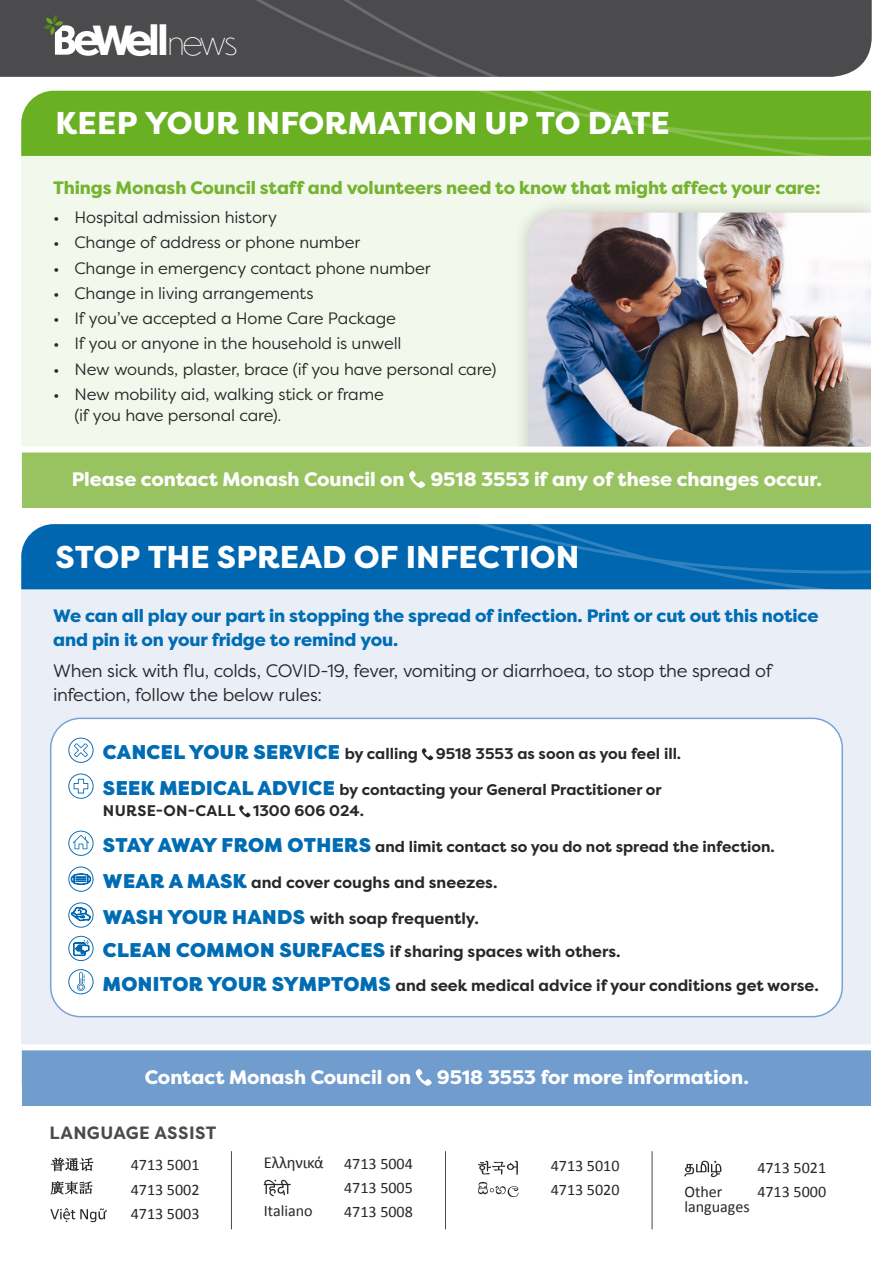
<style>
.page{position:relative;width:893px;height:1263px;background:#fff}
.page>*{position:absolute;margin:0;border:0;box-sizing:border-box;transform-origin:0 0}
.t1{font:700 39.3px "Dunbar Tall";color:#fff}
.t2{font:800 31.5px "Filson Pro";color:#fff}
.t3{font:800 19.5px "Filson Pro";color:#fff}
.t4{font:800 18px/23.2px "Filson Pro";letter-spacing:-.005em;color:#006cb3}
.t5{font:18px/23.2px "Filson Pro";letter-spacing:-.015em;color:#282829}
.t6{font:800 18px "Filson Pro";letter-spacing:-.005em;color:#74b431}
.t7{font:700 17.7px "Filson Pro";letter-spacing:.02em;color:#4b4b4d}
.t8{font:16.65px "Calibri";letter-spacing:-.01em;color:#282829}
.t9{font:16.5px/21px "Filson Pro";letter-spacing:-.01em;color:#282829}
.t10{font:700 16.05px/33.3px "Filson Pro";color:#282829}
.t11{font:16.05px/24.2px "Calibri";color:#282829}
.t12{font:700 15.45px/21.1px "Filson Pro";color:#282829}
.s1{font-weight:200;font-size:29.85px}
.s2{font-weight:900;font-size:19.95px;color:#006cb3}
.s3{font-size:16.05px}
</style>
<div class="page">
<div style="left:0;top:0;width:872px;height:77px;background:#4b4b4d"></div>
<svg style="left:44px;top:15px;width:55px;height:41px"></svg>
<div style="left:21px;top:133px;width:851px;height:346px;background:#f3f8ec"></div>
<div style="left:512px;top:196px;width:376px;height:284px;background:#000;opacity:.2"></div>
<img style="left:528px;top:213px;width:344px;height:233px">
<div style="left:21px;top:91px;width:335px;height:65px;background:#6ab023"></div>
<svg style="left:356px;top:91px;width:516px;height:65px;background:#6bb025"></svg>
<div style="left:22px;top:451px;width:850px;height:57px;background:#98c360"></div>
<svg style="left:409px;top:471px;width:17px;height:17px"></svg>
<div style="left:17px;top:446px;width:865px;height:6px;background:#fff"></div>
<div style="left:21px;top:566px;width:851px;height:519px;background:#eaeef7"></div>
<div style="left:21px;top:524px;width:335px;height:65px;background:#0066af"></div>
<svg style="left:356px;top:524px;width:516px;height:65px;background:#0367af"></svg>
<div style="left:22px;top:1049px;width:850px;height:57px;background:#709cce"></div>
<svg style="left:416px;top:1069px;width:16px;height:17px"></svg>
<div style="left:17px;top:1044px;width:865px;height:6px;background:#fff"></div>
<div style="left:51px;top:718px;width:791px;height:299px;background:#fff;border-radius:30px"></div>
<div style="left:50px;top:718px;width:793px;height:299px;border:2px solid #7ba2d1;border-radius:30px"></div>
<hr style="left:231px;top:1151px;width:1px;height:78px;background:#4b4b4d">
<hr style="left:445px;top:1151px;width:1px;height:78px;background:#4b4b4d">
<hr style="left:652px;top:1151px;width:1px;height:78px;background:#4b4b4d">
<svg style="left:264px;top:1179px;width:27px;height:17px"></svg>
<svg style="left:478px;top:1161px;width:40px;height:14px"></svg>
<svg style="left:478px;top:1182px;width:40px;height:15px"></svg>
<svg style="left:684px;top:1161px;width:37px;height:16px"></svg>
<svg style="left:50px;top:1157px;width:44px;height:14px"></svg>
<svg style="left:50px;top:1181px;width:43px;height:14px"></svg>
<svg style="left:50px;top:1208px;width:57px;height:14px"></svg>
<svg style="left:68px;top:738px;width:26px;height:25px"></svg>
<svg style="left:422px;top:748px;width:12px;height:12px"></svg>
<svg style="left:68px;top:773px;width:26px;height:26px"></svg>
<svg style="left:239px;top:805px;width:12px;height:12px"></svg>
<svg style="left:68px;top:831px;width:26px;height:25px"></svg>
<svg style="left:68px;top:866px;width:26px;height:26px"></svg>
<svg style="left:68px;top:902px;width:26px;height:26px"></svg>
<svg style="left:68px;top:936px;width:26px;height:25px"></svg>
<svg style="left:68px;top:969px;width:26px;height:25px"></svg>
<div style="left:872px;top:89px;width:21px;height:1174px;background:#fff"></div>
<h1 class="t1" style="left:93px;top:11px;width:146px">Well<span class="s1">news</span></h1>
<h2 class="t2" style="left:56px;top:103px;width:616px">KEEP YOUR INFORMATION UP TO DATE</h2>
<p class="t6" style="left:53px;top:176px;width:769px">Things Monash Council staff and volunteers need to know that might affect your care:</p>
<p class="t9" style="left:53px;top:206px;width:225px">• Hospital admission history</p>
<p class="t9" style="left:53px;top:232px;width:309px">• Change of address or phone number</p>
<p class="t9" style="left:53px;top:257px;width:379px">• Change in emergency contact phone number</p>
<p class="t9" style="left:53px;top:282px;width:262px">• Change in living arrangements</p>
<p class="t9" style="left:53px;top:307px;width:344px">• If you’ve accepted a Home Care Package</p>
<p class="t9" style="left:53px;top:333px;width:350px">• If you or anyone in the household is unwell</p>
<p class="t9" style="left:53px;top:358px;width:445px">• New wounds, plaster, brace (if you have personal care)</p>
<p class="t9" style="left:74px;top:383px;width:311px;text-indent:-21px">• New mobility aid, walking stick or frame (if you have personal care).</p>
<p class="t3" style="left:72px;top:467px;width:334px">Please contact Monash Council on</p>
<p class="t3" style="left:430px;top:467px;width:393px">9518 3553 if any of these changes occur.</p>
<h2 class="t2" style="left:56px;top:537px;width:525px">STOP THE SPREAD OF INFECTION</h2>
<p class="t4" style="left:53px;top:605px;width:767px">We can all play our part in stopping the spread of infection. Print or cut out this notice and pin it on your fridge to remind you.</p>
<p class="t5" style="left:53px;top:659px;width:721px">When sick with flu, colds, COVID-19, fever, vomiting or diarrhoea, to stop the spread of infection, follow the below rules:</p>
<p class="t12" style="left:103px;top:743px;width:580px"><span class="s2">CANCEL YOUR SERVICE</span> by calling 9518 3553 as soon as you feel ill.</p>
<p class="t12" style="left:103px;top:779px;width:560px"><span class="s2">SEEK MEDICAL ADVICE</span> by contacting your General Practitioner or<br>NURSE-ON-CALL 1300 606 024.</p>
<p class="t12" style="left:103px;top:836px;width:673px"><span class="s2">STAY AWAY FROM OTHERS</span> and limit contact so you do not spread the infection.</p>
<p class="t10" style="left:103px;top:866px;width:396px"><span class="s2">WEAR A MASK</span> and cover coughs and sneezes.</p>
<p class="t10" style="left:103px;top:902px;width:717px"><span class="s2">WASH YOUR HANDS</span> with soap frequently.<br><span class="s2">CLEAN COMMON SURFACES</span> if sharing spaces with others.<br><span class="s2">MONITOR YOUR SYMPTOMS</span> and seek medical advice if your conditions get worse.</p>
<p class="t3" style="left:145px;top:1065px;width:268px">Contact Monash Council on</p>
<p class="t3" style="left:437px;top:1065px;width:313px">9518 3553 for more information.</p>
<p class="t7" style="left:50px;top:1121px;width:169px">LANGUAGE ASSIST</p>
<p class="t11" style="left:131px;top:1153px;width:70px;text-align:justify">4713 5001<br>4713 5002<br>4713 5003</p>
<p class="t8" style="left:264px;top:1151px;width:151px">Ελληνικά <span class="s3">4713 5004</span></p>
<p class="t11" style="left:344px;top:1176px;width:70px">4713 5005</p>
<p class="t11" style="left:264px;top:1199px;width:50px">Italiano</p>
<p class="t11" style="left:344px;top:1200px;width:70px">4713 5008</p>
<p class="t11" style="left:551px;top:1153px;width:70px">4713 5010<br>4713 5020</p>
<p class="t11" style="left:757px;top:1155px;width:70px">4713 5021</p>
<p class="t11" style="left:684px;top:1179px;width:40px">Other</p>
<p class="t11" style="left:757px;top:1179px;width:70px">4713 5000</p>
<p class="t11" style="left:684px;top:1195px;width:67px">languages</p>
</div>
